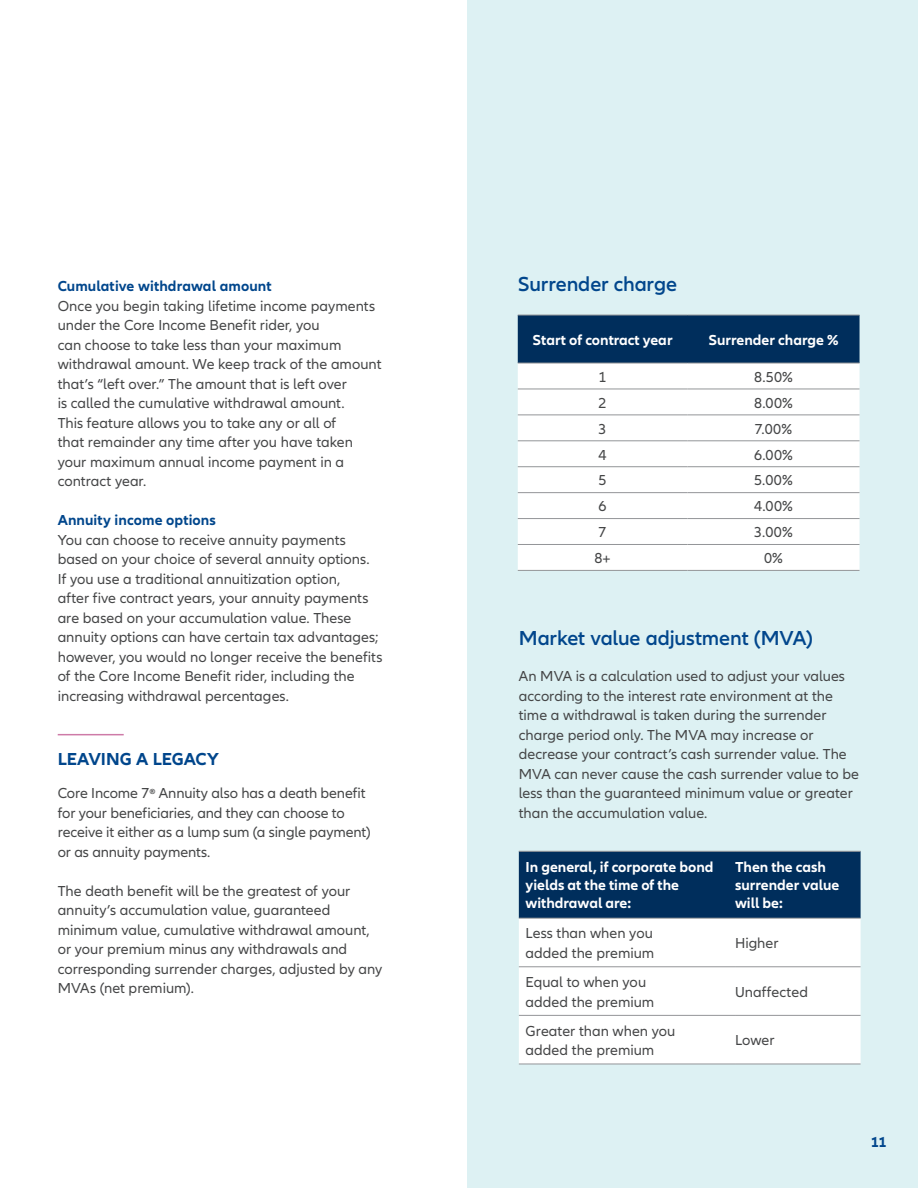
<style>
.page{position:relative;width:918px;height:1188px;background:#fff}
.page>*{position:absolute;margin:0;border:0;box-sizing:border-box;transform-origin:0 0}
.t1{font:600 21px "Allianz Neo";letter-spacing:-.005em;color:#01468c}
.t2{font:700 18px "Allianz Neo";letter-spacing:-.005em;color:#01468c}
.t3{font:15px/19.5px "Allianz Neo";color:#454647}
.t4{font:700 15px/18px "Allianz Neo";color:#fff}
.t5{font:700 15px "Allianz Neo";letter-spacing:.005em;color:#01468c}
.s1{font-size:16.5px}
</style>
<div class="page">
<div style="left:468px;top:0;width:450px;height:1188px;background:#ddf1f3"></div>
<div style="left:519px;top:852px;width:342px;height:66px;background:#002e5c"></div>
<div style="left:519px;top:919px;width:342px;height:145px;background:#fff"></div>
<hr style="left:519px;top:851px;width:216px;height:1px;background:#939598">
<hr style="left:735px;top:851px;width:126px;height:1px;background:#939598">
<hr style="left:519px;top:918px;width:216px;height:1px;background:#939598">
<hr style="left:735px;top:918px;width:126px;height:1px;background:#939598">
<hr style="left:519px;top:966px;width:216px;height:1px;background:#939598">
<hr style="left:735px;top:966px;width:126px;height:1px;background:#939598">
<hr style="left:519px;top:1015px;width:216px;height:1px;background:#939598">
<hr style="left:735px;top:1015px;width:126px;height:1px;background:#939598">
<hr style="left:519px;top:1064px;width:216px;height:1px;background:#939598">
<hr style="left:735px;top:1064px;width:126px;height:1px;background:#939598">
<div style="left:518px;top:316px;width:342px;height:47px;background:#002e5c"></div>
<div style="left:518px;top:364px;width:342px;height:206px;background:#fff"></div>
<hr style="left:518px;top:389px;width:169px;height:1px;background:#939598">
<hr style="left:687px;top:389px;width:173px;height:1px;background:#939598">
<hr style="left:518px;top:415px;width:169px;height:1px;background:#939598">
<hr style="left:687px;top:415px;width:173px;height:1px;background:#939598">
<hr style="left:518px;top:440px;width:169px;height:1px;background:#939598">
<hr style="left:687px;top:440px;width:173px;height:1px;background:#939598">
<hr style="left:518px;top:466px;width:169px;height:1px;background:#939598">
<hr style="left:687px;top:466px;width:173px;height:1px;background:#939598">
<hr style="left:518px;top:492px;width:169px;height:1px;background:#939598">
<hr style="left:687px;top:492px;width:173px;height:1px;background:#939598">
<hr style="left:518px;top:518px;width:169px;height:1px;background:#939598">
<hr style="left:687px;top:518px;width:173px;height:1px;background:#939598">
<hr style="left:518px;top:544px;width:169px;height:1px;background:#939598">
<hr style="left:687px;top:544px;width:173px;height:1px;background:#939598">
<hr style="left:518px;top:315px;width:169px;height:1px;background:#939598">
<hr style="left:687px;top:315px;width:173px;height:1px;background:#939598">
<hr style="left:518px;top:363px;width:169px;height:1px;background:#939598">
<hr style="left:687px;top:363px;width:173px;height:1px;background:#939598">
<hr style="left:518px;top:570px;width:169px;height:1px;background:#939598">
<hr style="left:687px;top:570px;width:173px;height:1px;background:#939598">
<svg style="left:58px;top:734px;width:66px;height:1px"></svg>
<p class="t5" style="left:58px;top:278px;width:215px">Cumulative withdrawal amount</p>
<p class="t3" style="left:58px;top:297px;width:325px">Once you begin taking lifetime income payments under the Core Income Benefit rider, you<br>can choose to take less than your maximum withdrawal amount. We keep track of the amount that’s “left over.” The amount that is left over<br>is called the cumulative withdrawal amount.<br>This feature allows you to take any or all of<br>that remainder any time after you have taken your maximum annual income payment in a contract year.</p>
<p class="t5" style="left:58px;top:512px;width:160px">Annuity income options</p>
<p class="t3" style="left:58px;top:531px;width:326px">You can choose to receive annuity payments based on your choice of several annuity options.<br>If you use a traditional annuitization option,<br>after five contract years, your annuity payments are based on your accumulation value. These annuity options can have certain tax advantages; however, you would no longer receive the benefits of the Core Income Benefit rider, including the increasing withdrawal percentages.</p>
<p class="t2" style="left:58px;top:749px;width:162px">LEAVING A LEGACY</p>
<p class="t3" style="left:58px;top:784px;width:315px">Core Income 7<span class="s1">®</span> Annuity also has a death benefit for your beneficiaries, and they can choose to receive it either as a lump sum (a single payment) or as annuity payments.</p>
<p class="t3" style="left:58px;top:882px;width:326px">The death benefit will be the greatest of your annuity’s accumulation value, guaranteed minimum value, cumulative withdrawal amount, or your premium minus any withdrawals and corresponding surrender charges, adjusted by any MVAs (net premium).</p>
<h1 class="t1" style="left:518px;top:272px;width:161px">Surrender charge</h1>
<p class="t4" style="left:533px;top:331px;width:142px">Start of contract year</p>
<p class="t4" style="left:709px;top:331px;width:131px">Surrender charge %</p>
<p class="t3" style="left:599px;top:367px;width:10px">1</p>
<p class="t3" style="left:754px;top:367px;width:40px">8.50%</p>
<p class="t3" style="left:599px;top:393px;width:10px">2</p>
<p class="t3" style="left:754px;top:393px;width:40px">8.00%</p>
<p class="t3" style="left:599px;top:419px;width:10px">3</p>
<p class="t3" style="left:755px;top:419px;width:39px">7.00%</p>
<p class="t3" style="left:599px;top:445px;width:10px">4</p>
<p class="t3" style="left:754px;top:445px;width:40px">6.00%</p>
<p class="t3" style="left:599px;top:471px;width:10px">5</p>
<p class="t3" style="left:754px;top:471px;width:40px">5.00%</p>
<p class="t3" style="left:599px;top:497px;width:10px">6</p>
<p class="t3" style="left:754px;top:497px;width:40px">4.00%</p>
<p class="t3" style="left:599px;top:523px;width:10px">7</p>
<p class="t3" style="left:754px;top:523px;width:40px">3.00%</p>
<p class="t3" style="left:595px;top:549px;width:18px">8+</p>
<p class="t3" style="left:764px;top:549px;width:20px">0%</p>
<h1 class="t1" style="left:519px;top:625px;width:296px">Market value adjustment (MVA)</h1>
<p class="t3" style="left:519px;top:667px;width:342px">An MVA is a calculation used to adjust your values according to the interest rate environment at the time a withdrawal is taken during the surrender charge period only. The MVA may increase or decrease your contract’s cash surrender value. The MVA can never cause the cash surrender value to be less than the guaranteed minimum value or greater than the accumulation value.</p>
<p class="t4" style="left:526px;top:859px;width:190px">In general, if corporate bond yields at the time of the withdrawal are:</p>
<p class="t4" style="left:735px;top:859px;width:106px">Then the cash surrender value will be:</p>
<p class="t3" style="left:526px;top:924px;width:130px">Less than when you added the premium</p>
<p class="t3" style="left:735px;top:934px;width:45px">Higher</p>
<p class="t3" style="left:526px;top:973px;width:130px">Equal to when you added the premium</p>
<p class="t3" style="left:735px;top:982px;width:74px">Unaffected</p>
<p class="t3" style="left:526px;top:1021px;width:151px">Greater than when you added the premium</p>
<p class="t3" style="left:735px;top:1031px;width:41px">Lower</p>
<p class="t5" style="left:871px;top:1133px;width:17px">11</p>
</div>
